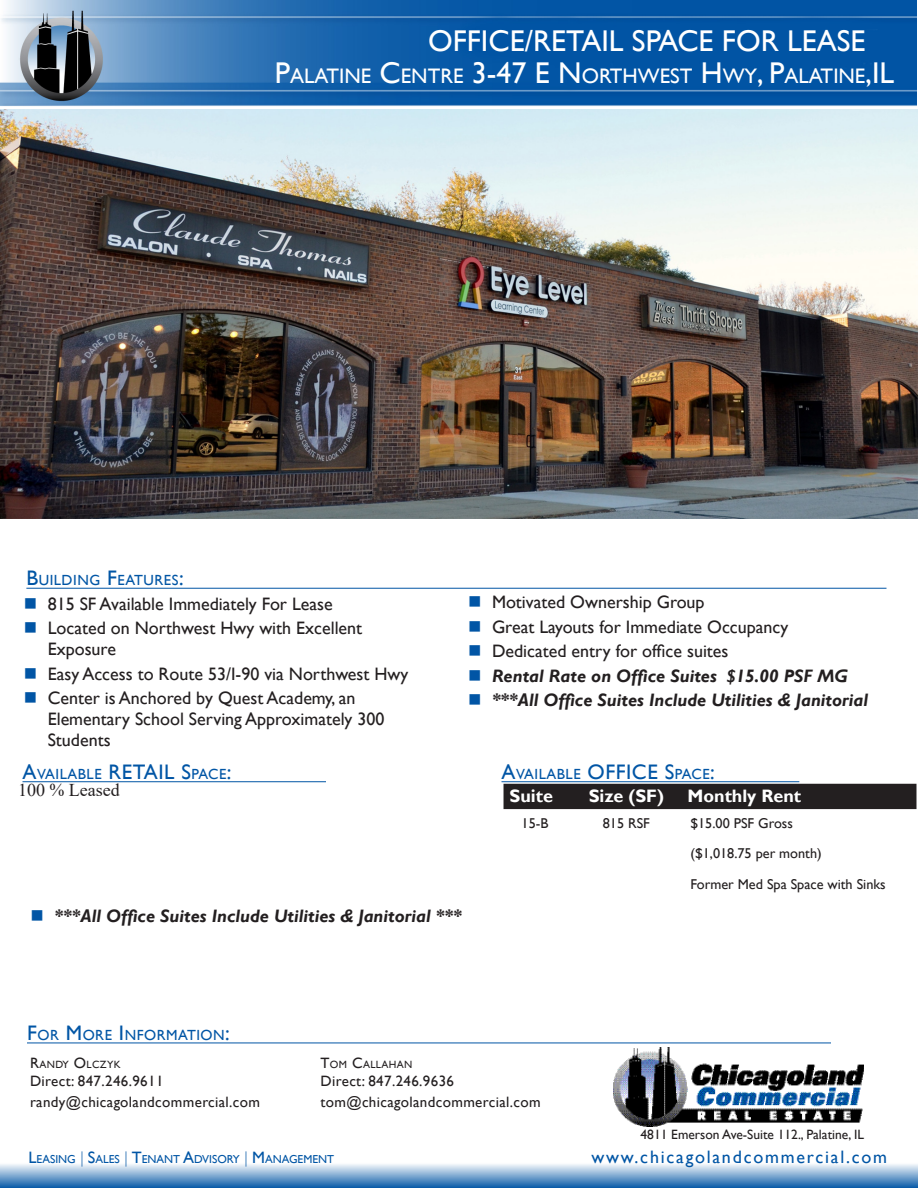
<style>
.page{position:relative;width:918px;height:1188px;background:#fff}
.page>*{position:absolute;margin:0;border:0;box-sizing:border-box;transform-origin:0 0}
.t1{font:30px "Gill Sans";color:#fff}
.t2{font:30px "Gill Sans";letter-spacing:.025em;color:#fff}
.t3{font:21px "Gill Sans";color:#fff}
.t4{font:italic 18.9px "Gill Sans";letter-spacing:.05em;color:#fff}
.t5{font:18px/21px "Gill Sans";color:#231f20}
.t6{font:italic 700 18px "Gill Sans";color:#231f20}
.t7{font:18px "Gill Sans";letter-spacing:.1em;color:#0155a5}
.t8{font:700 18px "Gill Sans";color:#fff}
.t9{font:18px "Times New Roman";color:#231f20}
.t10{font:15px "Gill Sans";letter-spacing:.025em;color:#231f20}
.Heading_underline{font:14.7px "Gill Sans";letter-spacing:.035em;color:#0155a5}
.t11{font:14.25px "Gill Sans";color:#231f20}
.t12{font:13.5px "Gill Sans";color:#231f20}
.t13{font:11.55px "Gill Sans";color:#0155a5}
.t14{font:10.5px "Gill Sans";letter-spacing:.035em;color:#231f20}
.s1{font-size:30px}
.s2{font-size:27px}
.s3{font-size:21px}
.s4{font-size:15px}
.s5{font-size:16.5px}
.s6{font-family:"Times New Roman";font-size:16.5px}
</style>
<div class="page">
<svg style="left:0;top:1164px;width:918px;height:24px;background:#7ca8d0"></svg>
<hr style="left:502px;top:781px;width:297px;height:1px;background:#0155a5">
<hr style="left:27px;top:1043px;width:804px;height:1px;background:#0155a5">
<div style="left:504px;top:784px;width:412px;height:25px;background:#231f20"></div>
<img style="left:614px;top:1047px;width:250px;height:80px">
<svg style="left:0;top:0;width:918px;height:110px"></svg>
<img style="left:0;top:1px;width:916px;height:105px">
<hr style="left:26px;top:588px;width:861px;height:1px;background:#0155a5">
<hr style="left:22px;top:781px;width:304px;height:1px;background:#0155a5">
<img style="left:0;top:110px;width:918px;height:409px">
<p class="t1" style="left:428px;top:23px;width:439px">OFFICE/RETAIL SPACE FOR LEASE</p>
<p class="t3" style="left:275px;top:64px;width:621px"><span class="s1">P</span>ALATINE <span class="s1">C</span>ENTRE <span class="s1">3-47 E N</span> ORTHWEST <span class="s1">H</span>WY<span class="s1">, P</span>ALATINE<span class="s1">,IL</span></p>
<h1 class="t2" style="left:510px;top:23px;width:305px">OFFICE SPACE FOR LE</h1>
<p class="t4" style="left:529px;top:59px;width:336px"><span class="s2">A</span>RLINGTON <span class="s2">P</span>ROFESSIONAL <span class="s2">B</span>UILDING</p>
<p class="Heading_underline" style="left:26px;top:572px;width:159px"><span class="s3">B</span>UILDING <span class="s3">F</span>EATURES<span class="s3">:</span></p>
<p class="t5" style="left:48px;top:594px;width:287px">815 SF Available Immediately For Lease</p>
<p class="t5" style="left:48px;top:618px;width:316px">Located on Northwest Hwy with Excellent<br>Exposure</p>
<p class="t5" style="left:48px;top:664px;width:362px">Easy Access to Route 53/I-90 via Northwest Hwy</p>
<p class="t5" style="left:48px;top:688px;width:338px">Center is Anchored by Quest Academy, an<br>Elementary School Serving Approximately 300<br>Students</p>
<p class="Heading_underline" style="left:22px;top:765px;width:211px"><span class="s3">A</span>VAILABLE <span class="s3">RETAI L S</span>PACE<span class="s3">:</span></p>
<p class="t9" style="left:18px;top:778px;width:103px">100 % Leased</p>
<p class="t6" style="left:55px;top:905px;width:409px">***All Office Suites Include Utilities &amp; Janitorial ***</p>
<p class="t5" style="left:492px;top:592px;width:214px">Motivated Ownership Group</p>
<p class="t5" style="left:492px;top:616px;width:298px">Great Layouts for Immediate Occupancy</p>
<p class="t5" style="left:492px;top:641px;width:238px">Dedicated entry for office suites</p>
<p class="t6" style="left:492px;top:665px;width:357px">Rental Rate on Office Suites $15.00 PSF MG</p>
<p class="t6" style="left:492px;top:690px;width:378px">***All Office Suites Include Utilities &amp; Janitorial</p>
<p class="Heading_underline" style="left:502px;top:765px;width:136px"><span class="s3">A</span>VAILABLE <span class="s3">OFFICE</span></p>
<p class="Heading_underline" style="left:665px;top:765px;width:52px"><span class="s3">S</span>PACE<span class="s3">:</span></p>
<p class="t8" style="left:510px;top:785px;width:45px">Suite</p>
<p class="t8" style="left:589px;top:785px;width:77px">Size (SF)</p>
<p class="t8" style="left:688px;top:785px;width:115px">Monthly Rent</p>
<p class="t11" style="left:522px;top:815px;width:28px">15-B</p>
<p class="t11" style="left:603px;top:815px;width:49px">815 RSF</p>
<p class="t11" style="left:690px;top:815px;width:104px">$15.00 PSF Gross</p>
<p class="t11" style="left:690px;top:845px;width:133px">($1,018.75 per month)</p>
<p class="t11" style="left:690px;top:876px;width:197px">Former Med Spa Space with Sinks</p>
<p class="Heading_underline" style="left:27px;top:1026px;width:204px"><span class="s3">F</span>OR <span class="s3">M</span>ORE <span class="s3">I</span> NFORMATION<span class="s3">:</span></p>
<p class="t14" style="left:30px;top:1058px;width:92px"><span class="s4">R</span>ANDY <span class="s4">O</span>LCZYK</p>
<p class="t10" style="left:30px;top:1072px;width:135px">Direct: 847.246.9611</p>
<p class="t10" style="left:30px;top:1094px;width:232px">randy@chicagolandcommercial.com</p>
<p class="t14" style="left:321px;top:1058px;width:93px"><span class="s4">T</span>OM <span class="s4">C</span>ALLAHAN</p>
<p class="t10" style="left:321px;top:1072px;width:135px">Direct: 847.246.9636</p>
<p class="t10" style="left:321px;top:1094px;width:222px">tom@chicagolandcommercial.com</p>
<p class="t12" style="left:641px;top:1126px;width:225px">4811 Emerson Ave-Suite 112., Palatine, IL</p>
<p class="t13" style="left:28px;top:1152px;width:307px"><span class="s5">L</span>EASING <span class="s6">|</span> <span class="s5">S</span>ALES <span class="s6">|</span> <span class="s5">T</span>ENANT <span class="s5">A</span>DVISORY <span class="s6">|</span> <span class="s5">M</span>ANAGEMENT</p>
<p class="t7" style="left:591px;top:1146px;width:297px">www.chicagolandcommercial.com</p>
</div>
